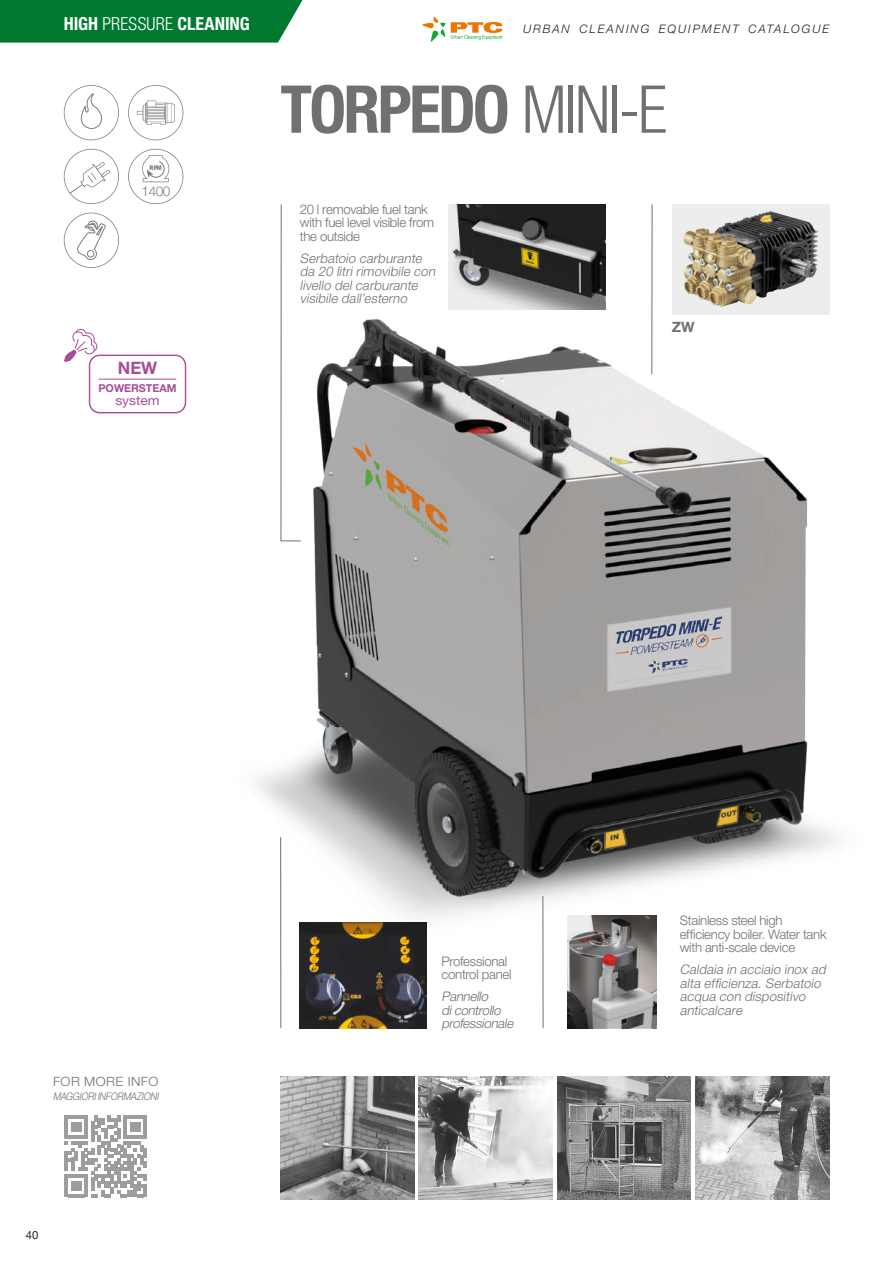
<style>
.page{position:relative;width:893px;height:1263px;background:#fff}
.page>*{position:absolute;margin:0;border:0;box-sizing:border-box;transform-origin:0 0}
.t1{font:700 condensed 66px "Helvetica Neue LT Pro";letter-spacing:-.04em;color:#70706f}
.t2{font:700 condensed 18px "Helvetica Neue LT Pro";letter-spacing:-.005em;color:#fff}
.t3{font:700 17.1px "Helvetica Neue LT Pro";color:#a84d97}
.t4{font:700 14.25px "Helvetica Neue LT Pro";color:#70706f}
.t5{font:300 13.5px "Helvetica Neue";color:#7c7c7c}
.t6{font:italic 300 13.2px/13.5px "Helvetica Neue LT Pro";color:#70706f}
.t7{font:300 13.2px/13.5px "Helvetica Neue LT Pro";letter-spacing:-.02em;color:#70706f}
.t8{font:13.05px "Helvetica Neue LT Pro";color:#a84d97;scale:1.06 1}
.t9{font:300 12.75px "Helvetica Neue LT Pro";letter-spacing:.035em;color:#70706f;scale:1.05 1}
.t10{font:italic 300 11.7px "Helvetica Neue LT Pro";letter-spacing:.16em;color:#1d1d1b}
.t11{font:11.25px "Helvetica Neue LT Pro";color:#1d1d1b}
.t12{font:700 10.95px "Helvetica Neue LT Pro";color:#a84d97}
.t13{font:italic 300 10.5px "Helvetica Neue LT Pro";color:#70706f;scale:.87 1}
.t14{font:900 6.3px "Arial";color:#7c7c7c;scale:.83 1}
.s1{font-weight:300}
</style>
<div class="page">
<img style="left:256px;top:313px;width:582px;height:661px">
<svg style="left:65px;top:1115px;width:82px;height:82px"></svg>
<hr style="left:652px;top:204px;width:1px;height:170px;background:#70706f">
<svg style="left:280px;top:204px;width:21px;height:337px"></svg>
<hr style="left:280px;top:837px;width:1px;height:191px;background:#70706f">
<hr style="left:543px;top:896px;width:1px;height:132px;background:#70706f">
<img style="left:672px;top:204px;width:157px;height:111px">
<img style="left:557px;top:1076px;width:134px;height:123px">
<img style="left:419px;top:1076px;width:134px;height:123px">
<img style="left:695px;top:1076px;width:134px;height:123px">
<img style="left:280px;top:1076px;width:134px;height:123px">
<svg style="left:64px;top:85px;width:55px;height:55px"></svg>
<svg style="left:128px;top:85px;width:55px;height:55px"></svg>
<svg style="left:64px;top:149px;width:55px;height:55px"></svg>
<svg style="left:70px;top:184px;width:13px;height:10px"></svg>
<svg style="left:128px;top:149px;width:55px;height:55px"></svg>
<div style="left:89px;top:355px;width:97px;height:58px;border:1px solid #a84d97;border-radius:10px"></div>
<hr style="left:99px;top:379px;width:77px;height:1px;background:#a84d97">
<svg style="left:64px;top:328px;width:34px;height:34px"></svg>
<img style="left:567px;top:916px;width:90px;height:112px">
<img style="left:300px;top:923px;width:126px;height:105px">
<img style="left:448px;top:204px;width:157px;height:106px">
<div style="left:0;top:0;width:303px;height:43px;background:#007a31"></div>
<svg style="left:422px;top:17px;width:23px;height:25px"></svg>
<svg style="left:451px;top:22px;width:51px;height:18px"></svg>
<svg style="left:64px;top:213px;width:55px;height:55px"></svg>
<h2 class="t2" style="left:64px;top:13px;width:188px">HIGH <span class="s1">PRESSURE</span> CLEANING</h2>
<p class="t10" style="left:523px;top:22px;width:308px">URBAN CLEANING EQUIPMENT CATALOGUE</p>
<p class="t14" style="left:150px;top:163px;width:16px">RPM</p>
<p class="t5" style="left:142px;top:180px;width:30px">1400</p>
<p class="t3" style="left:118px;top:357px;width:41px">NEW</p>
<p class="t12" style="left:98px;top:382px;width:80px">POWERSTEAM</p>
<p class="t8" style="left:115px;top:392px;width:43px">system</p>
<h1 class="t1" style="left:280px;top:69px;width:388px">TORPEDO <span class="s1">MINI-E</span></h1>
<p class="t7" style="left:300px;top:202px;width:136px">20 l removable fuel tank with fuel level visible from the outside</p>
<p class="t6" style="left:300px;top:251px;width:140px">Serbatoio carburante da 20 litri rimovibile con livello del carburante visibile dall’esterno</p>
<p class="t4" style="left:672px;top:318px;width:24px">ZW</p>
<p class="t9" style="left:53px;top:1074px;width:102px">FOR MORE INFO</p>
<p class="t13" style="left:53px;top:1089px;width:125px">MAGGIORIINFORMAZIONI</p>
<p class="t11" style="left:26px;top:1228px;width:14px">40</p>
<p class="t7" style="left:442px;top:954px;width:72px">Professional control panel</p>
<p class="t6" style="left:442px;top:989px;width:76px">Pannello dicontrollo professionale</p>
<p class="t7" style="left:680px;top:913px;width:148px">Stainless steel high efficiency boiler. Water tank with anti-scale device</p>
<p class="t6" style="left:680px;top:962px;width:150px">Caldaia in acciaio inox ad alta efficienza. Serbatoio acqua con dispositivo anticalcare</p>
</div>
